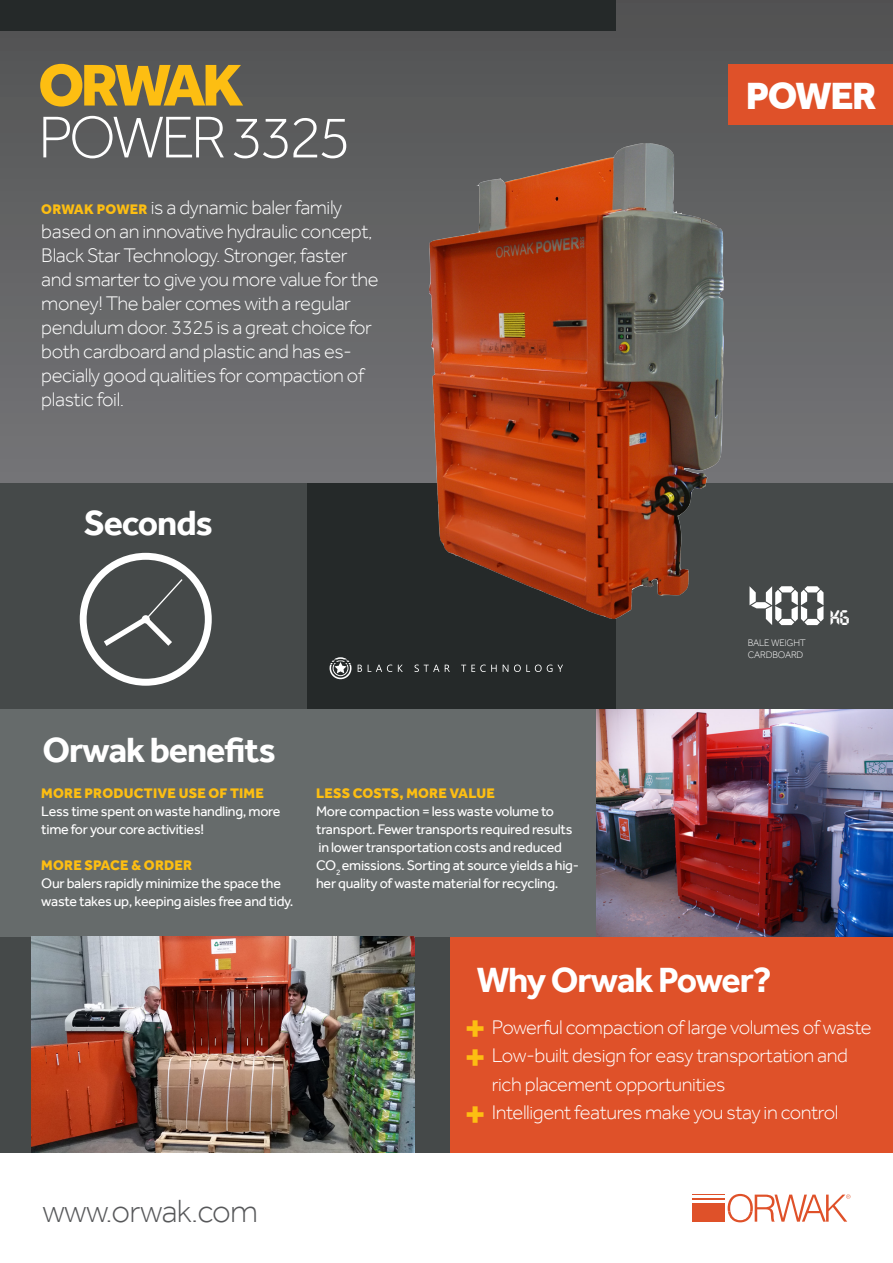
<style>
.page{position:relative;width:893px;height:1263px;background:#fff}
.page>*{position:absolute;margin:0;border:0;box-sizing:border-box;transform-origin:0 0}
.t1{font:300 60.9px "Effra";letter-spacing:-.065em;color:#fff}
.t2{font:800 60.9px "Effra";letter-spacing:-.07em;color:#fdbe12}
.t3{font:55.5px "Transistor";color:#fff}
.t4{font:700 42px "Effra";color:#fdbe12}
.t5{font:800 39px "Effra";letter-spacing:-.035em;color:#fff}
.t6{font:700 36px "Effra";letter-spacing:-.03em;color:#fff}
.t7{font:300 33px "Effra";letter-spacing:-.02em;color:#57585a}
.t8{font:21px "Transistor";color:#fff}
.t9{font:300 20.25px/24px "Effra";letter-spacing:-.02em;color:#fff}
.t10{font:14.25px/18px "Effra";letter-spacing:-.02em;color:#fff}
.t11{font:800 14.25px "Effra";letter-spacing:.015em;color:#fdbe12}
.t12{font:300 9.75px/11.7px "Effra";letter-spacing:-.02em;color:#fff}
.s1{font-weight:800;font-size:14.25px;color:#fdbe12}
</style>
<div class="page">
<div style="left:0;top:0;width:893px;height:487px;background:linear-gradient(to bottom,#525252,#757578)"></div>
<div style="left:0;top:483px;width:308px;height:252px;background:#454949"></div>
<div style="left:616px;top:483px;width:277px;height:252px;background:#454949"></div>
<div style="left:308px;top:483px;width:308px;height:252px;background:#252929"></div>
<div style="left:450px;top:937px;width:443px;height:215px;background:#df5129"></div>
<div style="left:0;top:709px;width:616px;height:228px;background:#666b6b"></div>
<div style="left:0;top:0;width:616px;height:31px;background:#252929"></div>
<div style="left:692px;top:1212px;width:33px;height:9px;background:#df5129"></div>
<div style="left:692px;top:1207px;width:33px;height:5px;background:#df5129"></div>
<hr style="left:692px;top:1203px;width:33px;height:3px;background:#df5129">
<hr style="left:692px;top:1199px;width:33px;height:1px;background:#df5129">
<hr style="left:692px;top:1195px;width:33px;height:1px;background:#df5129">
<svg style="left:728px;top:1194px;width:122px;height:28px"></svg>
<svg style="left:330px;top:657px;width:21px;height:22px"></svg>
<svg style="left:358px;top:665px;width:4px;height:7px"></svg>
<svg style="left:368px;top:664px;width:24px;height:8px"></svg>
<svg style="left:398px;top:665px;width:5px;height:7px"></svg>
<svg style="left:414px;top:664px;width:25px;height:8px"></svg>
<svg style="left:445px;top:665px;width:5px;height:7px"></svg>
<svg style="left:461px;top:664px;width:36px;height:8px"></svg>
<svg style="left:503px;top:665px;width:5px;height:7px"></svg>
<svg style="left:514px;top:664px;width:49px;height:8px"></svg>
<svg style="left:80px;top:553px;width:132px;height:133px"></svg>
<div style="left:0;top:937px;width:449px;height:215px;background:#454949"></div>
<img style="left:32px;top:937px;width:383px;height:215px">
<img style="left:596px;top:709px;width:297px;height:227px">
<img style="left:429px;top:144px;width:295px;height:475px">
<div style="left:729px;top:65px;width:164px;height:60px;background:#df5129"></div>
<p class="t2" style="left:38px;top:47px;width:207px">ORWAK</p>
<p class="t1" style="left:38px;top:103px;width:314px">POWER 3325</p>
<p class="t9" style="left:41px;top:195px;width:339px"><span class="s1">ORWAK POWER</span> is a dynamic baler family based on an innovative hydraulic concept, Black Star Technology. Stronger, faster and smarter to give you more value for the money! The baler comes with a regular pendulum door. 3325 is a great choice for both cardboard and plastic and has es&shy;pecially good qualities for compaction of plastic foil.</p>
<p class="t6" style="left:84px;top:501px;width:131px">Seconds</p>
<p class="t6" style="left:43px;top:728px;width:235px">Orwak benefits</p>
<p class="t11" style="left:41px;top:784px;width:224px">MORE PRODUCTIVE USE OF TIME</p>
<p class="t10" style="left:41px;top:802px;width:241px">Less time spent on waste handling, more time for your core activities!</p>
<p class="t11" style="left:41px;top:856px;width:152px">MORE SPACE &amp; ORDER</p>
<p class="t10" style="left:41px;top:874px;width:254px">Our balers rapidly minimize the space the waste takes up, keeping aisles free and tidy.</p>
<p class="t11" style="left:316px;top:784px;width:180px">LESS COSTS, MORE VALUE</p>
<p class="t10" style="left:316px;top:802px;width:258px">More compaction = less waste volume to transport. Fewer transports required results</p>
<p class="t10" style="left:316px;top:838px;width:264px">in lower transportation costs and reduced<br>CO<sub>2</sub> emissions. Sorting at source yields a hig&shy;her quality of waste material for recycling.</p>
<p class="t5" style="left:746px;top:72px;width:133px">POWER</p>
<p class="t3" style="left:748px;top:577px;width:79px">400</p>
<p class="t8" style="left:830px;top:607px;width:21px">kg</p>
<p class="t12" style="left:748px;top:637px;width:59px">BALE WEIGHT<br>CARDBOARD</p>
<p class="t7" style="left:43px;top:1193px;width:217px">www.orwak.com</p>
<p class="t6" style="left:477px;top:958px;width:296px">Why Orwak Power?</p>
<p class="t9" style="left:492px;top:1015px;width:381px">Powerful compaction of large volumes of waste</p>
<p class="t9" style="left:492px;top:1043px;width:358px">Low-built design for easy transportation and</p>
<p class="t9" style="left:492px;top:1072px;width:235px">rich placement opportunities</p>
<p class="t9" style="left:492px;top:1100px;width:348px">Intelligent features make you stay in control</p>
<p class="t4" style="left:464px;top:1002px;width:24px">+</p>
<p class="t4" style="left:464px;top:1031px;width:24px">+</p>
<p class="t4" style="left:464px;top:1088px;width:24px">+</p>
</div>
